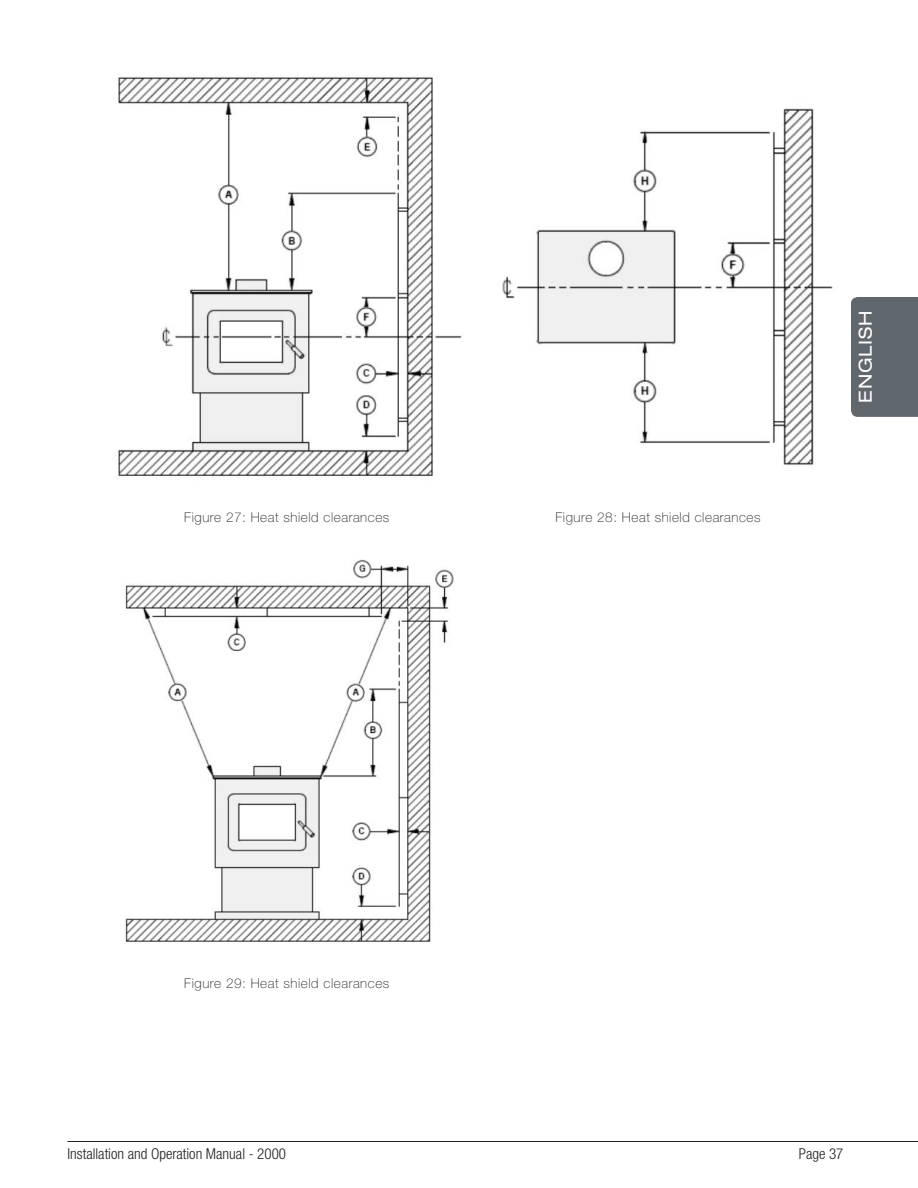
<style>
.page{position:relative;width:918px;height:1188px;background:#fff}
.page>*{position:absolute;margin:0;border:0;box-sizing:border-box;transform-origin:0 0}
.t1{font:expanded 18px "Helvetica Neue LT Std";letter-spacing:.04em;color:#fff}
.t2{font:300 condensed 15px "Helvetica Neue LT Std";color:#231f20}
.t3{font:100 13.5px "Helvetica Neue LT Std";letter-spacing:.04em;color:#231f20}
</style>
<div class="page">
<hr style="left:68px;top:1141px;width:850px;height:1px;background:#231f20">
<div style="left:851px;top:297px;width:67px;height:120px;background:#60676d"></div>
<img style="left:118px;top:77px;width:344px;height:400px">
<img style="left:502px;top:108px;width:331px;height:358px">
<img style="left:125px;top:559px;width:329px;height:383px">
<p class="t3" style="left:184px;top:509px;width:207px">Figure 27: Heat shield clearances</p>
<p class="t3" style="left:556px;top:509px;width:207px">Figure 28: Heat shield clearances</p>
<h1 class="t1" style="left:854px;top:403px;width:93px;rotate:-90deg">ENGLISH</h1>
<p class="t3" style="left:184px;top:976px;width:207px">Figure 29: Heat shield clearances</p>
<p class="t2" style="left:68px;top:1145px;width:220px">Installation and Operation Manual - 2000</p>
<p class="t2" style="left:799px;top:1145px;width:46px">Page 37</p>
</div>
